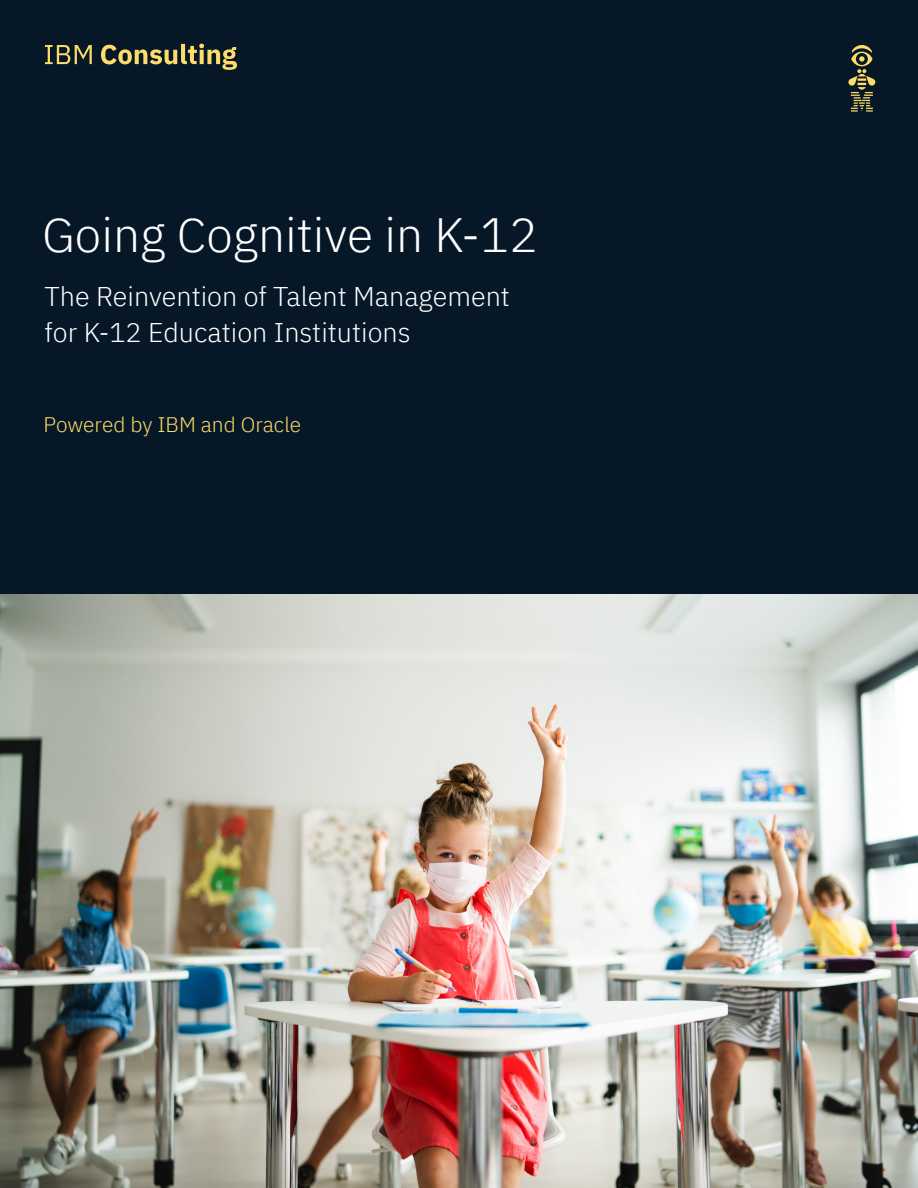
<style>
.page{position:relative;width:918px;height:1188px;background:#061727}
.page>*{position:absolute;margin:0;border:0;box-sizing:border-box;transform-origin:0 0}
.Cover_Headline_2{font:300 48px "IBM Plex Sans";color:#fff}
.Cover_Headline_2-2{font:300 27px/36px "IBM Plex Sans";color:#fff}
.Cover_Subhead_2{font:300 21px "IBM Plex Sans";color:#fddc69}
</style>
<div class="page">
<img style="left:0;top:594px;width:918px;height:594px">
<svg style="left:848px;top:45px;width:27px;height:67px"></svg>
<svg style="left:45px;top:44px;width:192px;height:26px"></svg>
<p class="Cover_Headline_2" style="left:42px;top:199px;width:497px">Going Cognitive in K-12</p>
<p class="Cover_Headline_2-2" style="left:45px;top:276px;width:467px">The Reinvention of Talent Management for K-12 Education Institutions</p>
<p class="Cover_Subhead_2" style="left:44px;top:409px;width:259px">Powered by IBM and Oracle</p>
</div>
